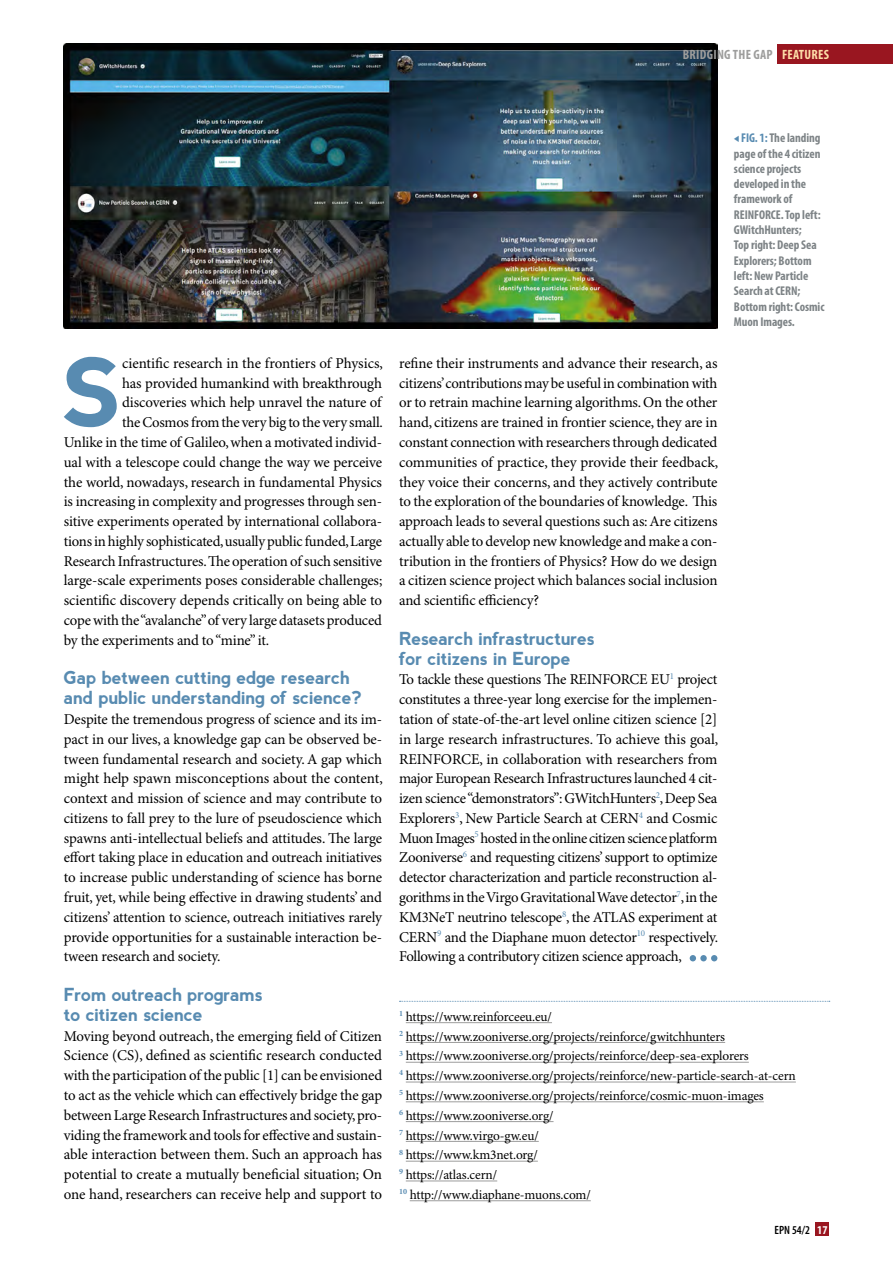
<style>
.page{position:relative;width:893px;height:1263px;background:#fff}
.page>*{position:absolute;margin:0;border:0;box-sizing:border-box;transform-origin:0 0}
.t1{font:700 96px "nevis";color:#588bb1}
.t2{font:700 18px/19.8px "nevis";letter-spacing:-.015em;color:#588bb1}
.t3{font:15px/19.8px "Minion Pro";letter-spacing:-.01em;color:#000;text-align:justify}
.t4{font:13.5px/19.8px "Minion Pro";letter-spacing:-.01em;color:#000}
.t5{font:700 condensed 13.5px "Myriad Pro";letter-spacing:.02em;color:#fedea9}
.t6{font:700 condensed 13.5px "Myriad Pro";color:#9d9d9c}
.t7{font:700 condensed 12.75px/15.3px "Myriad Pro";letter-spacing:-.005em;color:#7d8386}
.t8{font:600 condensed 12px "Myriad Pro";color:#000}
.s1{color:#9d9d9c}
.s2{color:#588bb1}
.s3{font-weight:700;color:#fff}
</style>
<div class="page">
<img style="left:64px;top:43px;width:653px;height:285px">
<div style="left:816px;top:1222px;width:13px;height:14px;background:#991620"></div>
<div style="left:777px;top:45px;width:116px;height:19px;background:#991620"></div>
<svg style="left:399px;top:1001px;width:431px;height:1px"></svg>
<hr style="left:406px;top:1022px;width:146px;height:1px;background:#9d9d9c">
<hr style="left:406px;top:1042px;width:319px;height:1px;background:#9d9d9c">
<hr style="left:406px;top:1062px;width:343px;height:1px;background:#9d9d9c">
<hr style="left:406px;top:1082px;width:390px;height:1px;background:#9d9d9c">
<hr style="left:406px;top:1101px;width:358px;height:1px;background:#9d9d9c">
<hr style="left:406px;top:1121px;width:147px;height:1px;background:#9d9d9c">
<hr style="left:406px;top:1141px;width:133px;height:1px;background:#9d9d9c">
<hr style="left:406px;top:1161px;width:132px;height:1px;background:#9d9d9c">
<hr style="left:406px;top:1181px;width:91px;height:1px;background:#9d9d9c">
<hr style="left:410px;top:1200px;width:181px;height:1px;background:#9d9d9c">
<svg style="left:690px;top:955px;width:6px;height:6px"></svg>
<div style="left:700px;top:955px;width:7px;height:6px;background:#588bb1;border-radius:50%"></div>
<svg style="left:711px;top:955px;width:6px;height:6px"></svg>
<p class="t6" style="left:683px;top:47px;width:14px">Bridging</p>
<p class="t5" style="left:733px;top:47px;width:98px"><span class="s1">the Gap</span> FEATURES</p>
<h1 class="t1" style="left:62px;top:338px;width:63px">S</h1>
<p class="t3" style="left:122px;top:354px;width:262px">cientific research in the frontiers of Physics,</p>
<p class="t3" style="left:122px;top:373px;width:261px">has provided humankind with breakthrough</p>
<p class="t3" style="left:122px;top:393px;width:261px">discoveries which help unravel the nature of</p>
<p class="t3" style="left:122px;top:413px;width:262px">the Cosmos from the very big to the very small.</p>
<p class="t3" style="left:64px;top:433px;width:320px">Unlike in the time of Galileo, when a motivated individ-</p>
<p class="t3" style="left:64px;top:453px;width:320px">ual with a telescope could change the way we perceive</p>
<p class="t3" style="left:64px;top:472px;width:320px">the world, nowadays, research in fundamental Physics</p>
<p class="t3" style="left:64px;top:492px;width:320px">is increasing in complexity and progresses through sen-</p>
<p class="t3" style="left:64px;top:512px;width:320px">sitive experiments operated by international collabora-</p>
<p class="t3" style="left:64px;top:532px;width:320px">tions in highly sophisticated, usually public funded, Large</p>
<p class="t3" style="left:64px;top:552px;width:320px">Research Infrastructures. The operation of such sensitive</p>
<p class="t3" style="left:64px;top:571px;width:320px">large-scale experiments poses considerable challenges;</p>
<p class="t3" style="left:64px;top:591px;width:320px">scientific discovery depends critically on being able to</p>
<p class="t3" style="left:64px;top:611px;width:320px">cope with the “avalanche” of very large datasets produced</p>
<p class="t3" style="left:64px;top:631px;width:207px">by the experiments and to “mine” it.</p>
<p class="t2" style="left:64px;top:668px;width:300px">Gap between cutting edge research and public understanding of science?</p>
<p class="t3" style="left:64px;top:710px;width:321px">Despite the tremendous progress of science and its im&shy;pact in our lives, a knowledge gap can be observed be&shy;tween fundamental research and society. A gap which might help spawn misconceptions about the content, context and mission of science and may contribute to citizens to fall prey to the lure of pseudoscience which spawns anti-intellectual beliefs and attitudes. The large effort taking place in education and outreach initiatives to increase public understanding of science has borne fruit, yet, while being effective in drawing students’ and citizens’ attention to science, outreach initiatives rarely provide opportunities for a sustainable interaction be&shy;tween research and society.</p>
<p class="t2" style="left:64px;top:985px;width:201px">From outreach programs to citizen science</p>
<p class="t3" style="left:64px;top:1026px;width:320px">Moving beyond outreach, the emerging field of Citizen Science (CS), defined as scientific research conducted with the participation of the public [1] can be envisioned to act as the vehicle which can effectively bridge the gap between Large Research Infrastructures and society, pro&shy;viding the framework and tools for effective and sustain&shy;able interaction between them. Such an approach has potential to create a mutually beneficial situation; On one hand, researchers can receive help and support to</p>
<p class="t3" style="left:399px;top:354px;width:321px">refine their instruments and advance their research, as citizens’ contributions may be useful in combination with or to retrain machine learning algorithms. On the other hand, citizens are trained in frontier science, they are in constant connection with researchers through dedicated communities of practice, they provide their feedback, they voice their concerns, and they actively contribute to the exploration of the boundaries of knowledge. This approach leads to several questions such as: Are citizens actually able to develop new knowledge and make a con&shy;tribution in the frontiers of Physics? How do we design a citizen science project which balances social inclusion and scientific efficiency?</p>
<p class="t2" style="left:399px;top:628px;width:197px">Research infrastructures for citizens in Europe</p>
<p class="t3" style="left:399px;top:670px;width:321px">To tackle these questions The REINFORCE EU<sup>1</sup> project constitutes a three-year long exercise for the implemen&shy;tation of state-of-the-art level online citizen science [2] in large research infrastructures. To achieve this goal, REINFORCE, in collaboration with researchers from major European Research Infrastructures launched 4 cit&shy;izen science “demonstrators”: GWitchHunters<sup>2</sup>, Deep Sea Explorers<sup>3</sup>, New Particle Search at CERN<sup>4</sup> and Cosmic Muon Images<sup>5</sup> hosted in the online citizen science platform Zooniverse<sup>6</sup> and requesting citizens’ support to optimize detector characterization and particle reconstruction al&shy;gorithms in the Virgo Gravitational Wave detector<sup>7</sup>, in the KM3NeT neutrino telescope<sup>8</sup>, the ATLAS experiment at CERN<sup>9</sup> and the Diaphane muon detector<sup>10</sup> respectively.<br>Following a contributory citizen science approach,</p>
<p class="t7" style="left:734px;top:131px;width:92px"><span class="s2">◀ FIG. 1:</span> The landing page of the 4 citizen science projects developed in the framework of<br>REINFORCE. Top left:<br>GWitchHunters;<br>Top right: Deep Sea<br>Explorers; Bottom left: New Particle<br>Search at CERN;<br>Bottom right: Cosmic<br>Muon Images.</p>
<p class="t4" style="left:399px;top:1007px;width:398px"><sup>1</sup> https://www.reinforceeu.eu/<br><sup>2</sup> https://www.zooniverse.org/projects/reinforce/gwitchhunters<br><sup>3</sup> https://www.zooniverse.org/projects/reinforce/deep-sea-explorers<br><sup>4</sup> https://www.zooniverse.org/projects/reinforce/new-particle-search-at-cern <sup>5</sup> https://www.zooniverse.org/projects/reinforce/cosmic-muon-images<br><sup>6</sup> https://www.zooniverse.org/<br><sup>7</sup> https://www.virgo-gw.eu/<br><sup>8</sup> https://www.km3net.org/<br><sup>9</sup> https://atlas.cern/<br><sup>10</sup> http://www.diaphane-muons.com/</p>
<p class="t8" style="left:774px;top:1223px;width:54px">EPN 54/2 <span class="s3">17</span></p>
</div>
